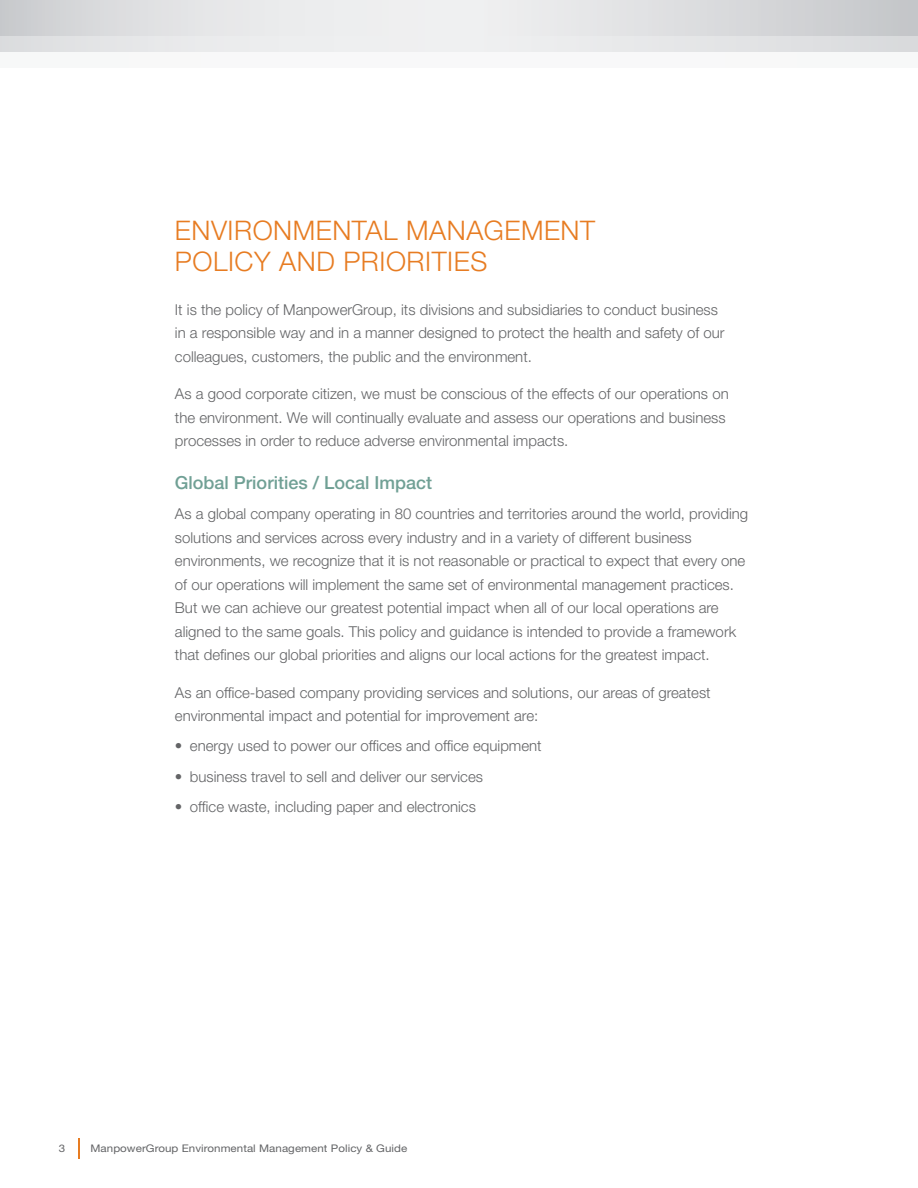
<style>
.page{position:relative;width:918px;height:1188px;background:#fff}
.page>*{position:absolute;margin:0;border:0;box-sizing:border-box;transform-origin:0 0}
.t1{font:300 27px/31.5px "Helvetica Neue LT Std";letter-spacing:.02em;color:#e77c22}
.t2{font:500 18px "Helvetica Neue LT Std";color:#70a095}
.t3{font:300 15px/23.5px "Helvetica Neue LT Std";color:#636466}
.t4{font:10.5px "Helvetica Neue LT Std";letter-spacing:.005em;color:#636466;scale:1.1 1}
</style>
<div class="page">
<svg style="left:78px;top:1138px;width:1px;height:20px"></svg>
<svg style="left:0;top:0;width:918px;height:36px;background:#dfe0e2"></svg>
<svg style="left:0;top:36px;width:918px;height:16px;background:#e6e7e9"></svg>
<h1 class="t1" style="left:175px;top:214px;width:422px">ENVIRONMENTAL MANAGEMENT<br>POLICY AND PRIORITIES</h1>
<p class="t3" style="left:175px;top:297px;width:551px">It is the policy of ManpowerGroup, its divisions and subsidiaries to conduct business in a responsible way and in a manner designed to protect the health and safety of our colleagues, customers, the public and the environment.</p>
<p class="t3" style="left:175px;top:382px;width:555px">As a good corporate citizen, we must be conscious of the effects of our operations on the environment. We will continually evaluate and assess our operations and business processes in order to reduce adverse environmental impacts.</p>
<p class="t2" style="left:175px;top:472px;width:259px">Global Priorities / Local Impact</p>
<p class="t3" style="left:175px;top:502px;width:575px">As a global company operating in 80 countries and territories around the world, providing solutions and services across every industry and in a variety of different business environments, we recognize that it is not reasonable or practical to expect that every one of our operations will implement the same set of environmental management practices.<br>But we can achieve our greatest potential impact when all of our local operations are aligned to the same goals. This policy and guidance is intended to provide a framework that defines our global priorities and aligns our local actions for the greatest impact.</p>
<p class="t3" style="left:175px;top:680px;width:537px">As an office-based company providing services and solutions, our areas of greatest environmental impact and potential for improvement are:</p>
<p class="t3" style="left:175px;top:734px;width:368px">• energy used to power our offices and office equipment</p>
<p class="t3" style="left:175px;top:764px;width:310px">• business travel to sell and deliver our services</p>
<p class="t3" style="left:175px;top:795px;width:302px">• office waste, including paper and electronics</p>
<p class="t4" style="left:59px;top:1142px;width:7px">3</p>
<p class="t4" style="left:90px;top:1142px;width:290px">ManpowerGroup Environmental Management Policy &amp; Guide</p>
</div>
